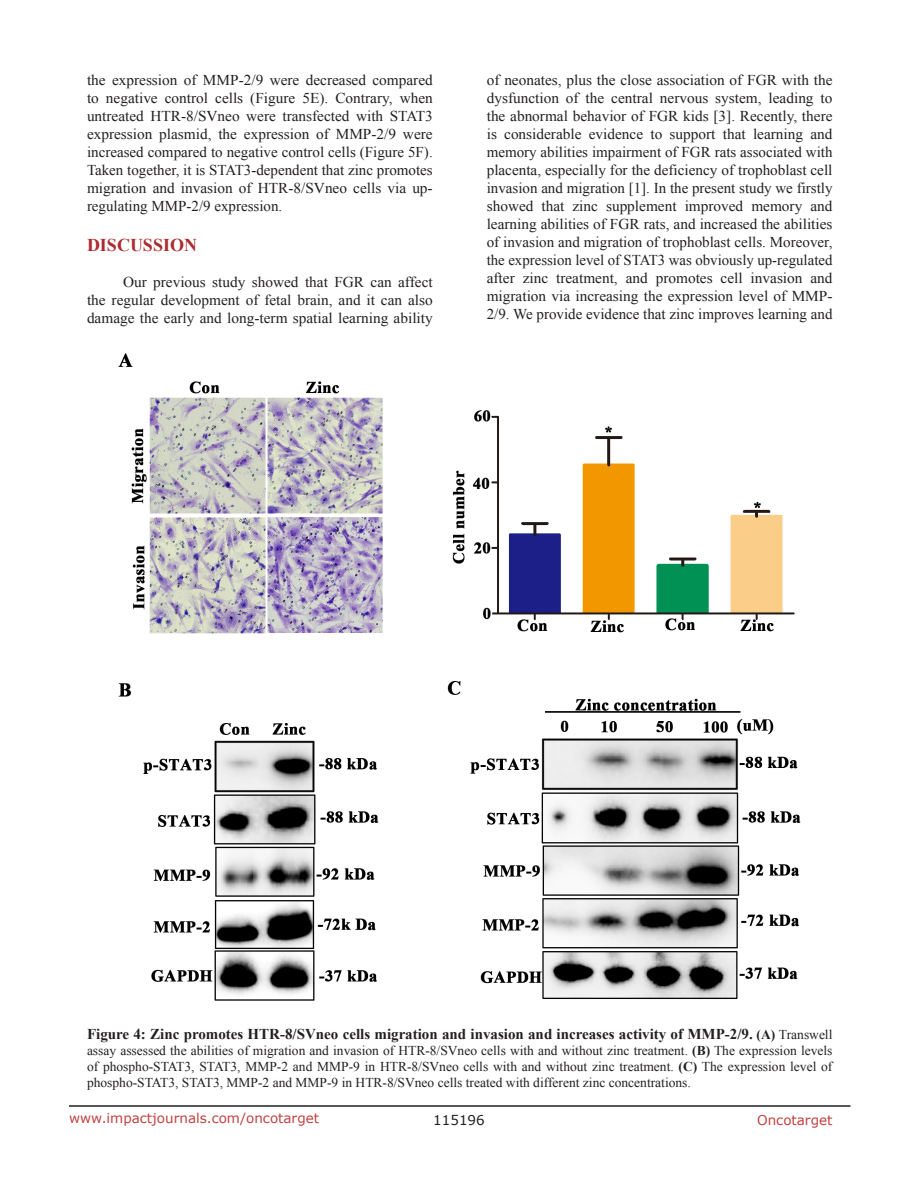
<style>
.page{position:relative;width:918px;height:1188px;background:#fff}
.page>*{position:absolute;margin:0;border:0;box-sizing:border-box;transform-origin:0 0}
.Heading{font:700 18px "Times New Roman";color:#ac2b31}
.BodyText{font:15px/18px "Times New Roman";color:#231f20;text-align:justify}
.figuretext{font:700 15px "Times New Roman";color:#231f20}
.figuretext-2{font:13.5px/16.2px "Times New Roman";color:#231f20;text-align:justify}
.t1{font:13.5px "Verdana";color:#c24141}
.t2{font:13.5px "Verdana";color:#231f20}
.s1{font-size:13.5px}
.s2{font-weight:400;font-size:13.5px}
.s3{font-weight:700}
</style>
<div class="page">
<hr style="left:69px;top:1105px;width:781px;height:2px;background:#231f20">
<img style="left:118px;top:353px;width:683px;height:648px">
<p class="BodyText" style="left:87px;top:71px;width:347px">the expression of MMP-2/9 were decreased compared to negative control cells (Figure 5E). Contrary, when untreated HTR-8/SVneo were transfected with STAT3 expression plasmid, the expression of MMP-2/9 were increased compared to negative control cells (Figure 5F).<br>Taken together, it is STAT3-dependent that zinc promotes migration and invasion of HTR-8/SVneo cells via up&shy;regulating MMP-2/9 expression.</p>
<p class="Heading" style="left:87px;top:233px;width:112px">DISCUSSION</p>
<p class="BodyText" style="left:87px;top:273px;width:347px;text-indent:36px">Our previous study showed that FGR can affect the regular development of fetal brain, and it can also damage the early and long-term spatial learning ability</p>
<p class="BodyText" style="left:487px;top:71px;width:347px">of neonates, plus the close association of FGR with the dysfunction of the central nervous system, leading to the abnormal behavior of FGR kids [3]. Recently, there is considerable evidence to support that learning and memory abilities impairment of FGR rats associated with placenta, especially for the deficiency of trophoblast cell invasion and migration [1]. In the present study we firstly showed that zinc supplement improved memory and learning abilities of FGR rats, and increased the abilities of invasion and migration of trophoblast cells. Moreover, the expression level of STAT3 was obviously up-regulated after zinc treatment, and promotes cell invasion and migration via increasing the expression level of MMP-2/9. We provide evidence that zinc improves learning and</p>
<p class="figuretext" style="left:87px;top:1023px;width:747px">Figure 4: Zinc promotes HTR-8/SVneo cells migration and invasion and increases activity of MMP-2/9. <span class="s1">(A)</span> <span class="s2">Transwell</span></p>
<p class="figuretext-2" style="left:87px;top:1042px;width:747px">assay assessed the abilities of migration and invasion of HTR-8/SVneo cells with and without zinc treatment. <span class="s3">(B)</span> The expression levels of phospho-STAT3, STAT3, MMP-2 and MMP-9 in HTR-8/SVneo cells with and without zinc treatment. <span class="s3">(C)</span> The expression level of phospho-STAT3, STAT3, MMP-2 and MMP-9 in HTR-8/SVneo cells treated with different zinc concentrations.</p>
<p class="t1" style="left:69px;top:1109px;width:252px">www.impactjournals.com/oncotarget</p>
<p class="t2" style="left:433px;top:1111px;width:53px">115196</p>
<p class="t1" style="left:757px;top:1111px;width:77px">Oncotarget</p>
</div>
